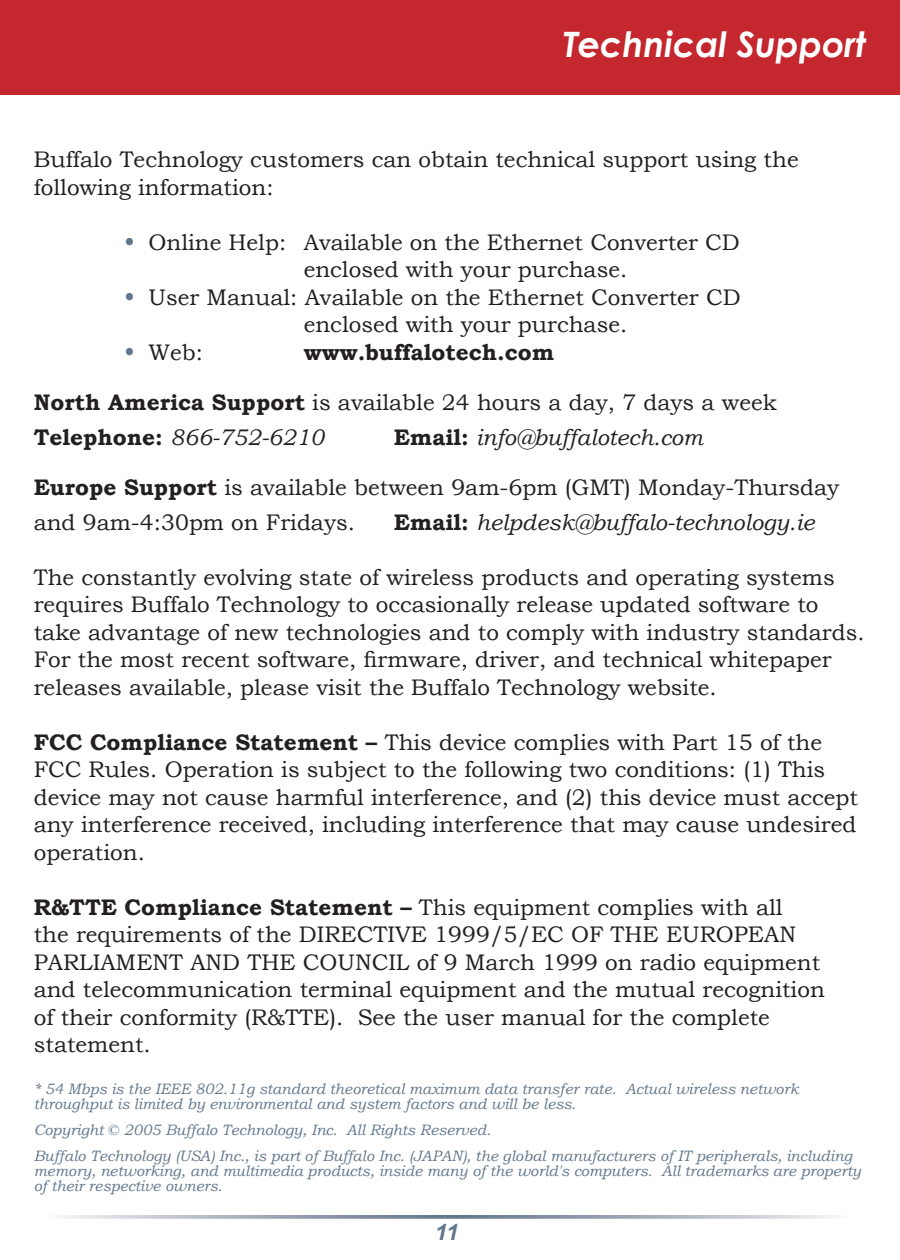
<style>
.page{position:relative;width:900px;height:1260px;background:#fff}
.page>*{position:absolute;margin:0;border:0;box-sizing:border-box;transform-origin:0 0}
.t1{font:italic 700 35px "Century Gothic";color:#fff}
.t2{font:22.5px/27.5px "Bookman Old Style";color:#231f20}
.t3{font:italic 22.5px "Bookman Old Style";color:#231f20}
.t4{font:700 22.5px "Bookman Old Style";color:#231f20}
.t5{font:italic 700 22.5px "Arial";color:#62778c}
.t6{font:italic 15px/15px "Bookman Old Style";color:#62778c}
.s1{font-size:25px;color:#62778c}
.s2{font-weight:700}
.s3{font-style:italic}
.s4{font-weight:700;font-style:normal}
</style>
<div class="page">
<div style="left:0;top:0;width:900px;height:94px;background:#c4272d"></div>
<div style="left:40px;top:1215px;width:810px;height:4px;border:2px solid #fff"></div>
<h1 class="t1" style="left:563px;top:22px;width:305px">Technical Support</h1>
<p class="t2" style="left:34px;top:146px;width:766px">Buffalo Technology customers can obtain technical support using the following information:</p>
<p class="t2" style="left:304px;top:229px;width:438px;text-indent:-180px"><span class="s1">•</span> Online Help: Available on the Ethernet Converter CD enclosed with your purchase.</p>
<p class="t2" style="left:304px;top:284px;width:438px;text-indent:-180px"><span class="s1">•</span> User Manual: Available on the Ethernet Converter CD enclosed with your purchase.</p>
<p class="t2" style="left:124px;top:339px;width:81px"><span class="s1">•</span> Web:</p>
<p class="t4" style="left:304px;top:336px;width:252px">www.buffalotech.com</p>
<p class="t2" style="left:34px;top:385px;width:744px;line-height:35px"><span class="s2">North America Support</span> is available 24 hours a day, 7 days a week<br><span class="s2">Telephone:</span> <span class="s3">866-752-6210</span></p>
<p class="t3" style="left:394px;top:422px;width:311px"><span class="s4">Email:</span> info@buffalotech.com</p>
<p class="t2" style="left:34px;top:470px;width:807px;line-height:35px"><span class="s2">Europe Support</span> is available between 9am-6pm (GMT) Monday-Thursday and 9am-4:30pm on Fridays.</p>
<p class="t3" style="left:394px;top:507px;width:422px"><span class="s4">Email:</span> helpdesk@buffalo-technology.ie</p>
<p class="t2" style="left:34px;top:564px;width:832px">The constantly evolving state of wireless products and operating systems requires Buffalo Technology to occasionally release updated software to take advantage of new technologies and to comply with industry standards.<br>For the most recent software, firmware, driver, and technical whitepaper releases available, please visit the Buffalo Technology website.</p>
<p class="t2" style="left:34px;top:729px;width:826px"><span class="s2">FCC Compliance Statement –</span> This device complies with Part 15 of the FCC Rules. Operation is subject to the following two conditions: (1) This device may not cause harmful interference, and (2) this device must accept any interference received, including interference that may cause undesired operation.</p>
<p class="t2" style="left:34px;top:894px;width:793px"><span class="s2">R&amp;TTE Compliance Statement –</span> This equipment complies with all<br>the requirements of the DIRECTIVE 1999/5/EC OF THE EUROPEAN PARLIAMENT AND THE COUNCIL of 9 March 1999 on radio equipment and telecommunication terminal equipment and the mutual recognition of their conformity (R&amp;TTE). See the user manual for the complete statement.</p>
<p class="t6" style="left:34px;top:1081px;width:767px">* 54 Mbps is the IEEE 802.11g standard theoretical maximum data transfer rate. Actual wireless network throughput is limited by environmental and system factors and will be less.</p>
<p class="t6" style="left:34px;top:1117px;width:820px;line-height:26.2px">Copyright © 2005 Buffalo Technology, Inc. All Rights Reserved.<br>Buffalo Technology (USA) Inc., is part of Buffalo Inc. (JAPAN), the global manufacturers of IT peripherals, including</p>
<p class="t6" style="left:34px;top:1163px;width:829px">memory, networking, and multimedia products, inside many of the world's computers. All trademarks are property of their respective owners.</p>
<p class="t5" style="left:435px;top:1218px;width:25px">11</p>
</div>
